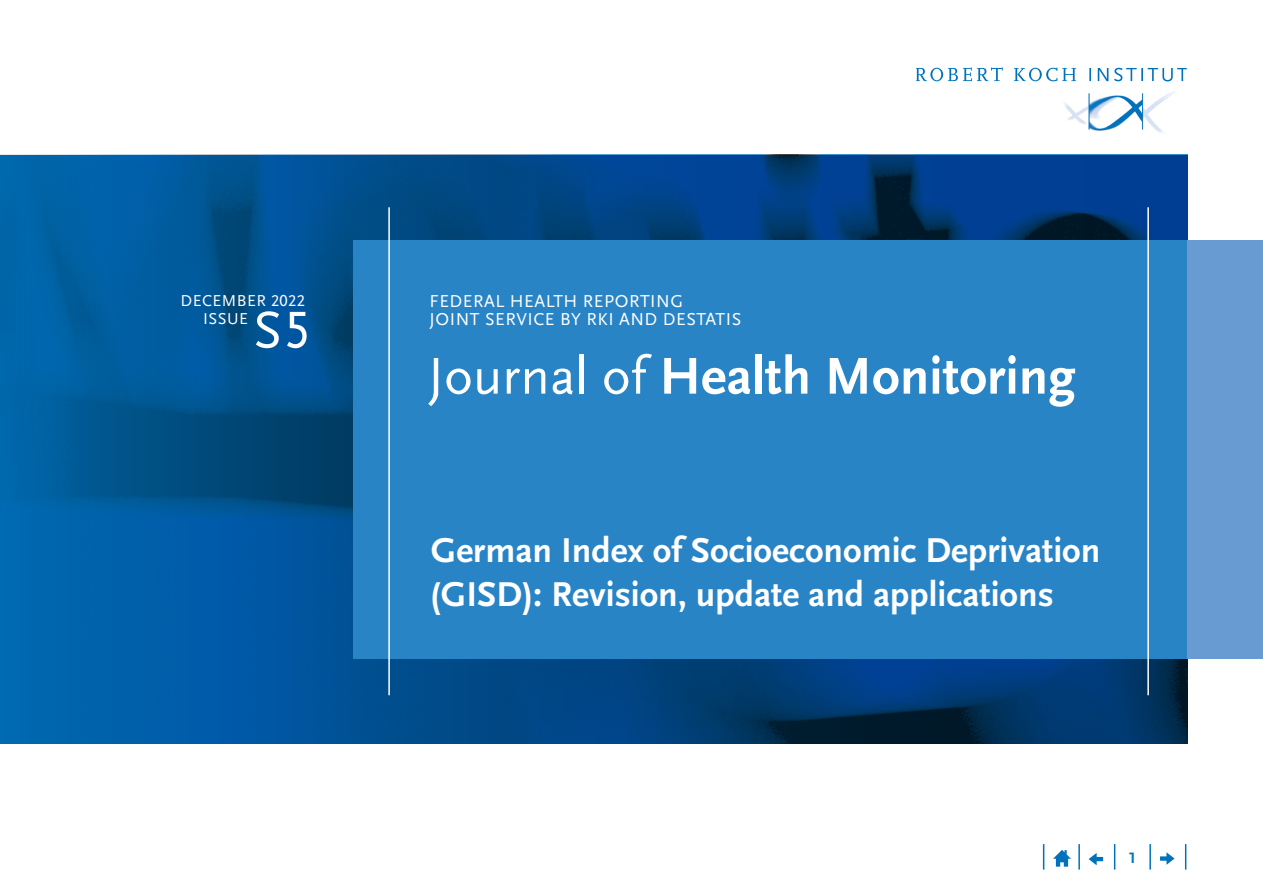
<style>
.page{position:relative;width:1263px;height:893px;background:#fff}
.page>*{position:absolute;margin:0;border:0;box-sizing:border-box;transform-origin:0 0}
.t1{font:700 54px "Scala Sans Pro";color:#fff}
.Flagline_11_pt{font:54px "Scala Sans Pro";color:#fff}
.t2{font:700 36px/43.5px "Scala Sans Pro";color:#fff}
.t3{font:18px/18px "Scala Sans Pro";letter-spacing:.03em;color:#fff}
.Flagline_11_pt-2{font:16.5px "Scala Sans Pro";letter-spacing:.03em;color:#fff}
.t4{font:700 15.75px "Scala Sans Pro";color:#0072bc}
.s1{font-weight:400}
</style>
<div class="page">
<img style="left:0;top:155px;width:1187px;height:588px">
<div style="left:353px;top:240px;width:834px;height:419px;background:#2984c6"></div>
<div style="left:1187px;top:240px;width:76px;height:419px;background:#679bd2"></div>
<hr style="left:388px;top:207px;width:2px;height:488px;background:#fff">
<hr style="left:1147px;top:207px;width:2px;height:488px;background:#fff">
<svg style="left:1185px;top:844px;width:1px;height:26px"></svg>
<hr style="left:1149px;top:844px;width:2px;height:26px;background:#0072bc">
<svg style="left:1114px;top:844px;width:1px;height:26px"></svg>
<hr style="left:1078px;top:844px;width:2px;height:26px;background:#0072bc">
<svg style="left:1043px;top:844px;width:1px;height:26px"></svg>
<svg style="left:1053px;top:850px;width:18px;height:17px"></svg>
<svg style="left:1089px;top:853px;width:14px;height:12px"></svg>
<svg style="left:1160px;top:852px;width:14px;height:13px"></svg>
<svg style="left:917px;top:69px;width:268px;height:12px"></svg>
<img style="left:1064px;top:92px;width:111px;height:41px">
<div style="left:914px;top:66px;width:274px;height:70px;border:2px solid #fff"></div>
<p class="Flagline_11_pt-2" style="left:180px;top:290px;width:126px">DECEMBER 2022</p>
<p class="Flagline_11_pt-2" style="left:203px;top:308px;width:46px">ISSUE</p>
<p class="Flagline_11_pt" style="left:253px;top:298px;width:59px">S5</p>
<p class="t3" style="left:429px;top:292px;width:313px">FEDERAL HEALTH REPORTING<br>JOINT SERVICE BY RKI AND DESTATIS</p>
<h1 class="t1" style="left:428px;top:344px;width:649px"><span class="s1">Journal of</span> Health Monitoring</h1>
<h2 class="t2" style="left:430px;top:529px;width:672px">German Index of Socioeconomic Deprivation (GISD): Revision, update and applications</h2>
<p class="t4" style="left:1129px;top:849px;width:8px">1</p>
</div>
